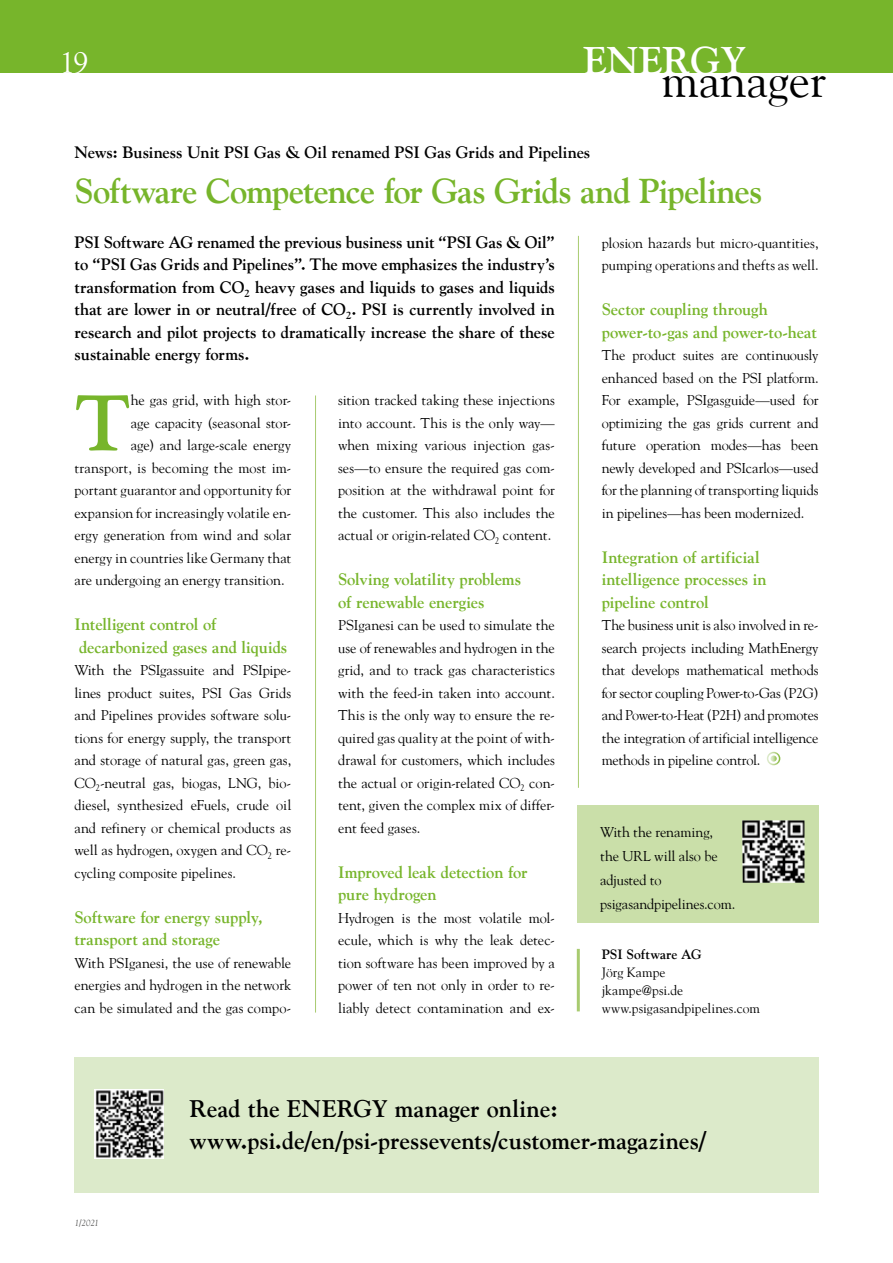
<style>
.page{position:relative;width:893px;height:1263px;background:#fff}
.page>*{position:absolute;margin:0;border:0;box-sizing:border-box;transform-origin:0 0}
.t1{font:700 78.15px "Goudy";color:#77b52b}
.t2{font:47.85px "Goudy";color:#000}
.t3{font:700 38.55px "Goudy";color:#fff}
.t4{font:700 34.5px "Goudy";letter-spacing:-.025em;color:#77b52b}
.t5{font:30px "Goudy";color:#fff}
.t6{font:700 24px/31.5px "Goudy";color:#000}
.t7{font:700 16.5px/22.5px "Goudy";letter-spacing:-.005em;color:#000;text-align:justify}
.t8{font:700 16.5px/22.5px "Goudy";letter-spacing:-.005em;color:#77b52b}
.t9{font:14.25px/22.5px "Goudy";color:#000;text-align:justify}
.t10{font:13.5px/18px "Goudy";letter-spacing:.005em;color:#000}
.t11{font:700 13.5px "Goudy";color:#000}
.t12{font:italic 9px "Goudy";color:#565655}
</style>
<div class="page">
<div style="left:0;top:0;width:893px;height:72px;background:#77b52b"></div>
<hr style="left:578px;top:236px;width:1px;height:552px;background:#a8cb70">
<hr style="left:315px;top:395px;width:1px;height:617px;background:#a8cb70">
<hr style="left:577px;top:949px;width:3px;height:62px;background:#a8cb70">
<div style="left:767px;top:752px;width:13px;height:13px;border:2px solid #fff;border-radius:50%"></div>
<svg style="left:771px;top:755px;width:6px;height:7px"></svg>
<div style="left:577px;top:805px;width:242px;height:118px;background:#cadfa9"></div>
<img style="left:742px;top:820px;width:62px;height:63px">
<div style="left:74px;top:1058px;width:745px;height:135px;background:#dceaca"></div>
<img style="left:95px;top:1089px;width:68px;height:69px">
<h3 class="t5" style="left:60px;top:44px;width:30px">19</h3>
<h3 class="t3" style="left:583px;top:38px;width:164px">ENERGY</h3>
<h2 class="t2" style="left:661px;top:51px;width:166px">manager</h2>
<p class="t7" style="left:75px;top:141px;width:517px">News: Business Unit PSI Gas &amp; Oil renamed PSI Gas Grids and Pipelines</p>
<h3 class="t4" style="left:75px;top:171px;width:689px">Software Competence for Gas Grids and Pipelines</h3>
<p class="t7" style="left:75px;top:231px;width:482px">PSI Software AG renamed the previous business unit “PSI Gas &amp; Oil” to “PSI Gas Grids and Pipelines”. The move emphasizes the industry’s transformation from CO<sub>2</sub> heavy gases and liquids to gases and liquids that are lower in or neutral/free of CO<sub>2</sub>. PSI is currently involved in research and pilot projects to dramatically increase the share of these sustainable energy forms.</p>
<h1 class="t1" style="left:74px;top:376px;width:58px">T</h1>
<p class="t9" style="left:131px;top:389px;width:162px">he gas grid, with high stor-</p>
<p class="t9" style="left:131px;top:411px;width:162px">age capacity (seasonal stor-</p>
<p class="t9" style="left:131px;top:434px;width:162px">age) and large-scale energy</p>
<p class="t9" style="left:74px;top:456px;width:218px">transport, is becoming the most im-</p>
<p class="t9" style="left:74px;top:479px;width:218px">portant guarantor and opportunity for</p>
<p class="t9" style="left:74px;top:501px;width:218px">expansion for increasingly volatile en-</p>
<p class="t9" style="left:74px;top:524px;width:218px">ergy generation from wind and solar</p>
<p class="t9" style="left:74px;top:546px;width:218px">energy in countries like Germany that</p>
<p class="t9" style="left:74px;top:569px;width:212px">are undergoing an energy transition.</p>
<p class="t8" style="left:74px;top:613px;width:214px">Intelligent control of decarbonized gases and liquids</p>
<p class="t9" style="left:74px;top:659px;width:218px">With the PSIgassuite and PSIpipe&shy;lines product suites, PSI Gas Grids and Pipelines provides software solu&shy;tions for energy supply, the transport and storage of natural gas, green gas, CO<sub>2</sub>-neutral gas, biogas, LNG, bio&shy;diesel, synthesized eFuels, crude oil and refinery or chemical products as well as hydrogen, oxygen and CO<sub>2</sub> re&shy;cycling composite pipelines.</p>
<p class="t8" style="left:74px;top:906px;width:190px">Software for energy supply, transport and storage</p>
<p class="t9" style="left:74px;top:951px;width:218px">With PSIganesi, the use of renewable energies and hydrogen in the network can be simulated and the gas compo-</p>
<p class="t9" style="left:338px;top:389px;width:218px">sition tracked taking these injections into account. This is the only way— when mixing various injection gas&shy;ses—to ensure the required gas com&shy;position at the withdrawal point for the customer. This also includes the actual or origin-related CO<sub>2</sub> content.</p>
<p class="t8" style="left:338px;top:568px;width:185px">Solving volatility problems of renewable energies</p>
<p class="t9" style="left:338px;top:614px;width:218px">PSIganesi can be used to simulate the use of renewables and hydrogen in the grid, and to track gas characteristics with the feed-in taken into account.<br>This is the only way to ensure the re&shy;quired gas quality at the point of with&shy;drawal for customers, which includes the actual or origin-related CO<sub>2</sub> con&shy;tent, given the complex mix of differ&shy;ent feed gases.</p>
<p class="t8" style="left:338px;top:861px;width:191px">Improved leak detection for pure hydrogen</p>
<p class="t9" style="left:338px;top:906px;width:218px">Hydrogen is the most volatile mol&shy;ecule, which is why the leak detec&shy;tion software has been improved by a power of ten not only in order to re&shy;liably detect contamination and ex-</p>
<p class="t9" style="left:602px;top:231px;width:218px">plosion hazards but micro-quantities, pumping operations and thefts as well.</p>
<p class="t8" style="left:602px;top:298px;width:217px">Sector coupling through power-to-gas and power-to-heat</p>
<p class="t9" style="left:602px;top:344px;width:218px">The product suites are continuously enhanced based on the PSI platform.<br>For example, PSIgasguide—used for optimizing the gas grids current and future operation modes—has been newly developed and PSIcarlos—used for the planning of transporting liquids in pipelines—has been modernized.</p>
<p class="t8" style="left:602px;top:546px;width:167px">Integration of artificial intelligence processes in pipeline control</p>
<p class="t9" style="left:602px;top:614px;width:218px">The business unit is also involved in re&shy;search projects including MathEnergy that develops mathematical methods for sector coupling Power-to-Gas (P2G) and Power-to-Heat (P2H) and promotes the integration of artificial intelligence methods in pipeline control.</p>
<p class="t9" style="left:600px;top:820px;width:137px;line-height:24px;text-align:left">With the renaming, the URL will also be adjusted to psigasandpipelines.com.</p>
<p class="t11" style="left:602px;top:946px;width:102px">PSI Software AG</p>
<p class="t10" style="left:602px;top:962px;width:160px">Jörg Kampe<br>jkampe@psi.de www.psigasandpipelines.com</p>
<p class="t12" style="left:75px;top:1217px;width:26px">1/2021</p>
<h3 class="t6" style="left:190px;top:1093px;width:518px">Read the ENERGY manager online: www.psi.de/en/psi-pressevents/customer-magazines/</h3>
</div>
